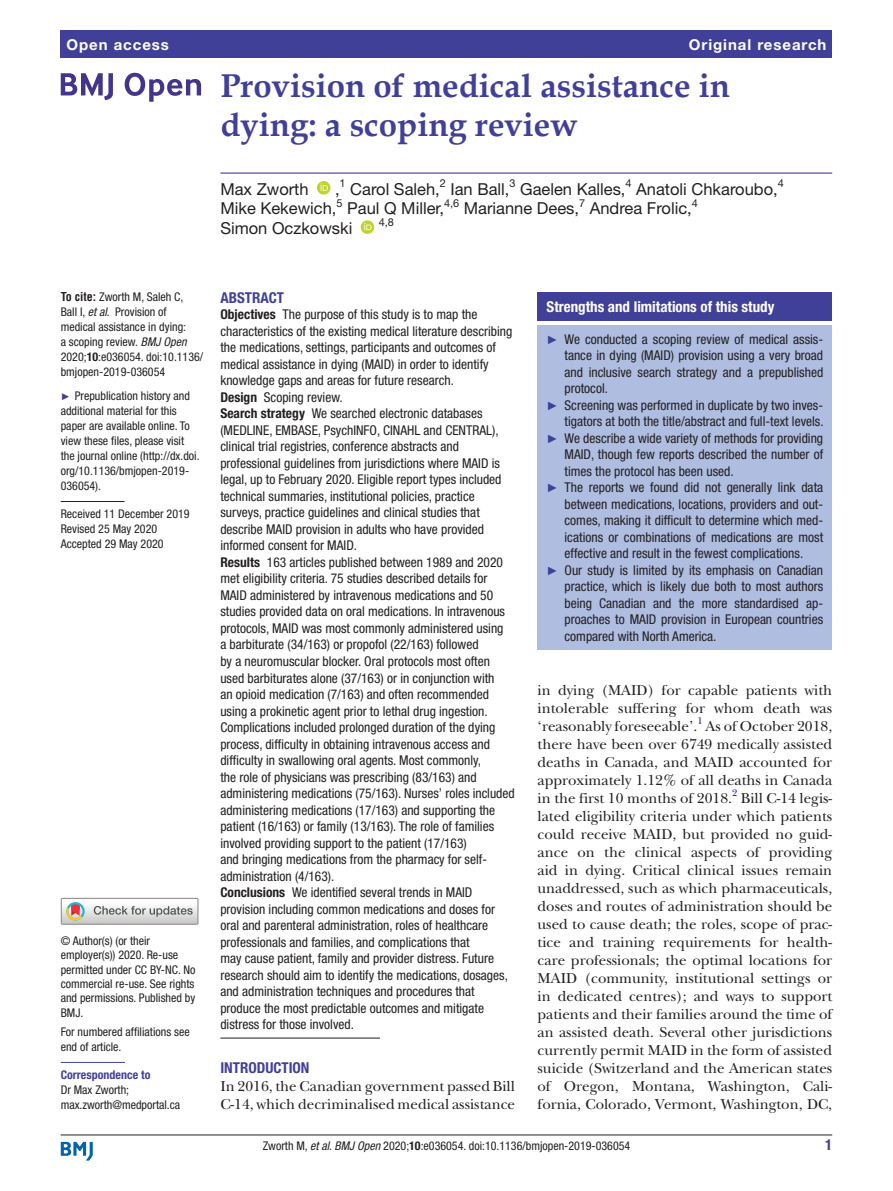
<style>
.page{position:relative;width:893px;height:1191px;background:#fff}
.page>*{position:absolute;margin:0;border:0;box-sizing:border-box;transform-origin:0 0}
.t1{font:700 33px/39px "Book Antiqua";color:#414099}
.t2{font:16.5px "Helvetica Neue LT Std";color:#231f20}
.t3{font:15px/18px "New Baskerville";color:#231f20;text-align:justify}
.t4{font:700 condensed 15px "Helvetica Neue LT Std";color:#fff}
.t5{font:700 15px "Helvetica Neue LT Std";letter-spacing:.065em;color:#fff}
.t6{font:700 condensed 15px "Helvetica Neue LT Std";color:#414099}
.t7{font:condensed 13.5px/16.5px "Helvetica Neue LT Std";color:#231f20}
.t8{font:condensed 12px/15px "Helvetica Neue LT Std";color:#231f20}
.t9{font:700 condensed 12px "Helvetica Neue LT Std";color:#414099}
.t10{font:10.95px "Helvetica Neue LT Std";color:#231f20}
.t11{font:9.9px "New Baskerville";color:#00f}
.s1{font-family:"Helvetica LT Std";font-weight:700}
.s2{font-style:italic}
.s3{font-weight:700}
.s4{font-family:"Arial";font-stretch:normal;font-size:9.75px;color:#414099}
.s5{font-family:"Arial";font-stretch:normal;font-size:12px;color:#414099}
</style>
<div class="page">
<hr style="left:61px;top:1134px;width:771px;height:1px;background:#231f20">
<svg style="left:61px;top:1141px;width:32px;height:19px"></svg>
<div style="left:61px;top:31px;width:771px;height:27px;background:#414099"></div>
<hr style="left:220px;top:172px;width:612px;height:2px;background:#414099">
<svg style="left:317px;top:181px;width:13px;height:14px"></svg>
<svg style="left:361px;top:220px;width:13px;height:14px"></svg>
<hr style="left:61px;top:501px;width:64px;height:1px;background:#231f20">
<hr style="left:61px;top:1062px;width:64px;height:1px;background:#414099">
<svg style="left:61px;top:73px;width:52px;height:27px"></svg>
<svg style="left:125px;top:73px;width:76px;height:29px"></svg>
<div style="left:61px;top:897px;width:138px;height:27px;border:1px solid #969090"></div>
<svg style="left:61px;top:898px;width:137px;height:26px"></svg>
<hr style="left:220px;top:1037px;width:160px;height:1px;background:#231f20">
<div style="left:538px;top:292px;width:294px;height:29px;background:#414099"></div>
<div style="left:538px;top:325px;width:294px;height:325px;background:#afbde1"></div>
<p class="t5" style="left:66px;top:35px;width:104px">Open access</p>
<p class="t5" style="left:689px;top:35px;width:139px">Original research</p>
<h1 class="t1" style="left:220px;top:66px;width:511px">Provision of medical assistance in dying: a scoping review</h1>
<p class="t2" style="left:220px;top:179px;width:90px">Max Zworth</p>
<p class="t2" style="left:335px;top:179px;width:6px">,</p>
<p class="t10" style="left:340px;top:177px;width:8px">1</p>
<p class="t2" style="left:350px;top:179px;width:91px">Carol Saleh,</p>
<p class="t10" style="left:440px;top:177px;width:8px">2</p>
<p class="t2" style="left:450px;top:179px;width:60px">Ian Ball,</p>
<p class="t10" style="left:509px;top:177px;width:8px">3</p>
<p class="t2" style="left:520px;top:179px;width:107px">Gaelen Kalles,</p>
<p class="t10" style="left:626px;top:177px;width:8px">4</p>
<p class="t2" style="left:636px;top:179px;width:143px">Anatoli Chkaroubo,</p>
<p class="t10" style="left:778px;top:177px;width:8px">4</p>
<p class="t2" style="left:220px;top:198px;width:118px">Mike Kekewich,</p>
<p class="t10" style="left:337px;top:196px;width:8px">5</p>
<p class="t2" style="left:347px;top:198px;width:98px">Paul Q Miller,</p>
<p class="t10" style="left:444px;top:196px;width:17px">4,6</p>
<p class="t2" style="left:464px;top:198px;width:117px">Marianne Dees,</p>
<p class="t10" style="left:579px;top:196px;width:8px">7</p>
<p class="t2" style="left:590px;top:198px;width:104px">Andrea Frolic,</p>
<p class="t10" style="left:692px;top:196px;width:8px">4</p>
<p class="t2" style="left:220px;top:218px;width:133px">Simon Oczkowski</p>
<p class="t10" style="left:379px;top:216px;width:17px">4,8</p>
<p class="t8" style="left:61px;top:289px;width:144px"><span class="s1">To cite:</span> Zworth M, Saleh C,<br>Ball I, <span class="s2">et al</span>. Provision of medical assistance in dying:<br>a scoping review. <span class="s2">BMJ Open<br></span>2020;<span class="s3">10</span>:e036054. doi:10.1136/ bmjopen-2019-036054</p>
<p class="t8" style="left:61px;top:388px;width:140px"><span class="s4">►</span> Prepublication history and additional material for this paper are available online. To view these files, please visit the journal online (http://dx.doi. org/10.1136/bmjopen-2019-<br>036054).</p>
<p class="t8" style="left:61px;top:506px;width:130px">Received 11 December 2019<br>Revised 25 May 2020<br>Accepted 29 May 2020</p>
<p class="t8" style="left:61px;top:933px;width:136px;line-height:14.4px">© Author(s) (or their employer(s)) 2020. Re-use permitted under CC BY-NC. No commercial re-use. See rights and permissions. Published by<br>BMJ.</p>
<p class="t8" style="left:61px;top:1024px;width:130px">For numbered affiliations see end of article.</p>
<p class="t9" style="left:61px;top:1067px;width:91px">Correspondence to</p>
<p class="t8" style="left:61px;top:1082px;width:121px">Dr Max Zworth; max.zworth@medportal.ca</p>
<p class="t6" style="left:220px;top:288px;width:65px">Abstract</p>
<p class="t7" style="left:220px;top:306px;width:296px"><span class="s3">Objectives</span> The purpose of this study is to map the characteristics of the existing medical literature describing the medications, settings, participants and outcomes of medical assistance in dying (MAID) in order to identify knowledge gaps and areas for future research.<br><span class="s3">Design</span> Scoping review.<br><span class="s3">Search strategy</span> We searched electronic databases (MEDLINE, EMBASE, PsychINFO, CINAHL and CENTRAL), clinical trial registries, conference abstracts and professional guidelines from jurisdictions where MAID is legal, up to February 2020. Eligible report types included technical summaries, institutional policies, practice surveys, practice guidelines and clinical studies that describe MAID provision in adults who have provided informed consent for MAID.<br><span class="s3">Results</span> 163 articles published between 1989 and 2020 met eligibility criteria. 75 studies described details for MAID administered by intravenous medications and 50 studies provided data on oral medications. In intravenous protocols, MAID was most commonly administered using<br>a barbiturate (34/163) or propofol (22/163) followed<br>by a neuromuscular blocker. Oral protocols most often used barbiturates alone (37/163) or in conjunction with<br>an opioid medication (7/163) and often recommended using a prokinetic agent prior to lethal drug ingestion.<br>Complications included prolonged duration of the dying process, difficulty in obtaining intravenous access and difficulty in swallowing oral agents. Most commonly,<br>the role of physicians was prescribing (83/163) and administering medications (75/163). Nurses’ roles included administering medications (17/163) and supporting the patient (16/163) or family (13/163). The role of families involved providing support to the patient (17/163)<br>and bringing medications from the pharmacy for self&shy;administration (4/163).<br><span class="s3">Conclusions</span> We identified several trends in MAID provision including common medications and doses for oral and parenteral administration, roles of healthcare professionals and families, and complications that<br>may cause patient, family and provider distress. Future research should aim to identify the medications, dosages, and administration techniques and procedures that produce the most predictable outcomes and mitigate distress for those involved.</p>
<p class="t6" style="left:220px;top:1059px;width:91px">Introduction</p>
<p class="t3" style="left:220px;top:1077px;width:296px">In 2016, the Canadian government passed Bill<br>C-14, which decriminalised medical assistance</p>
<p class="t4" style="left:547px;top:297px;width:229px">Strengths and limitations of this study</p>
<p class="t7" style="left:547px;top:330px;width:278px"><span class="s5">►</span> We conducted a scoping review of medical assis-</p>
<p class="t7" style="left:565px;top:347px;width:260px">tance in dying (MAID) provision using a very broad</p>
<p class="t7" style="left:565px;top:363px;width:260px">and inclusive search strategy and a prepublished</p>
<p class="t7" style="left:565px;top:380px;width:45px">protocol.</p>
<p class="t7" style="left:547px;top:396px;width:278px"><span class="s5">►</span> Screening was performed in duplicate by two inves-</p>
<p class="t7" style="left:565px;top:413px;width:261px">tigators at both the title/abstract and full-text levels.</p>
<p class="t7" style="left:547px;top:429px;width:278px"><span class="s5">►</span> We describe a wide variety of methods for providing</p>
<p class="t7" style="left:565px;top:446px;width:260px">MAID, though few reports described the number of</p>
<p class="t7" style="left:565px;top:462px;width:171px">times the protocol has been used.</p>
<p class="t7" style="left:547px;top:479px;width:278px"><span class="s5">►</span> The reports we found did not generally link data</p>
<p class="t7" style="left:565px;top:495px;width:260px">between medications, locations, providers and out-</p>
<p class="t7" style="left:565px;top:512px;width:260px">comes, making it difficult to determine which med-</p>
<p class="t7" style="left:565px;top:528px;width:260px">ications or combinations of medications are most</p>
<p class="t7" style="left:565px;top:545px;width:240px">effective and result in the fewest complications.</p>
<p class="t7" style="left:547px;top:561px;width:278px"><span class="s5">►</span> Our study is limited by its emphasis on Canadian</p>
<p class="t7" style="left:565px;top:578px;width:260px">practice, which is likely due both to most authors</p>
<p class="t7" style="left:565px;top:594px;width:260px">being Canadian and the more standardised ap-</p>
<p class="t7" style="left:565px;top:611px;width:260px">proaches to MAID provision in European countries</p>
<p class="t7" style="left:565px;top:627px;width:153px">compared with North America.</p>
<p class="t3" style="left:538px;top:681px;width:296px">in dying (MAID) for capable patients with intolerable suffering for whom death was ‘reasonably foreseeable’.<sup>1</sup> As of October 2018, there have been over 6749 medically assisted deaths in Canada, and MAID accounted for approximately 1.12% of all deaths in Canada in the first 10 months of 2018.</p>
<p class="t11" style="left:732px;top:787px;width:7px">2</p>
<p class="t3" style="left:538px;top:789px;width:296px;text-indent:203px">Bill C-14 legis&shy;lated eligibility criteria under which patients could receive MAID, but provided no guid&shy;ance on the clinical aspects of providing aid in dying. Critical clinical issues remain unaddressed, such as which pharmaceuticals, doses and routes of administration should be used to cause death; the roles, scope of prac&shy;tice and training requirements for health&shy;care professionals; the optimal locations for MAID (community, institutional settings or in dedicated centres); and ways to support patients and their families around the time of an assisted death. Several other jurisdictions currently permit MAID in the form of assisted suicide (Switzerland and the American states of Oregon, Montana, Washington, Cali&shy;fornia, Colorado, Vermont, Washington, DC,</p>
<p class="t8" style="left:263px;top:1137px;width:369px">Zworth M, <span class="s2">et al</span>. <span class="s2">BMJ Open</span> 2020;<span class="s3">10</span>:e036054. doi:10.1136/bmjopen-2019-036054</p>
<p class="t6" style="left:825px;top:1135px;width:9px">1</p>
</div>
